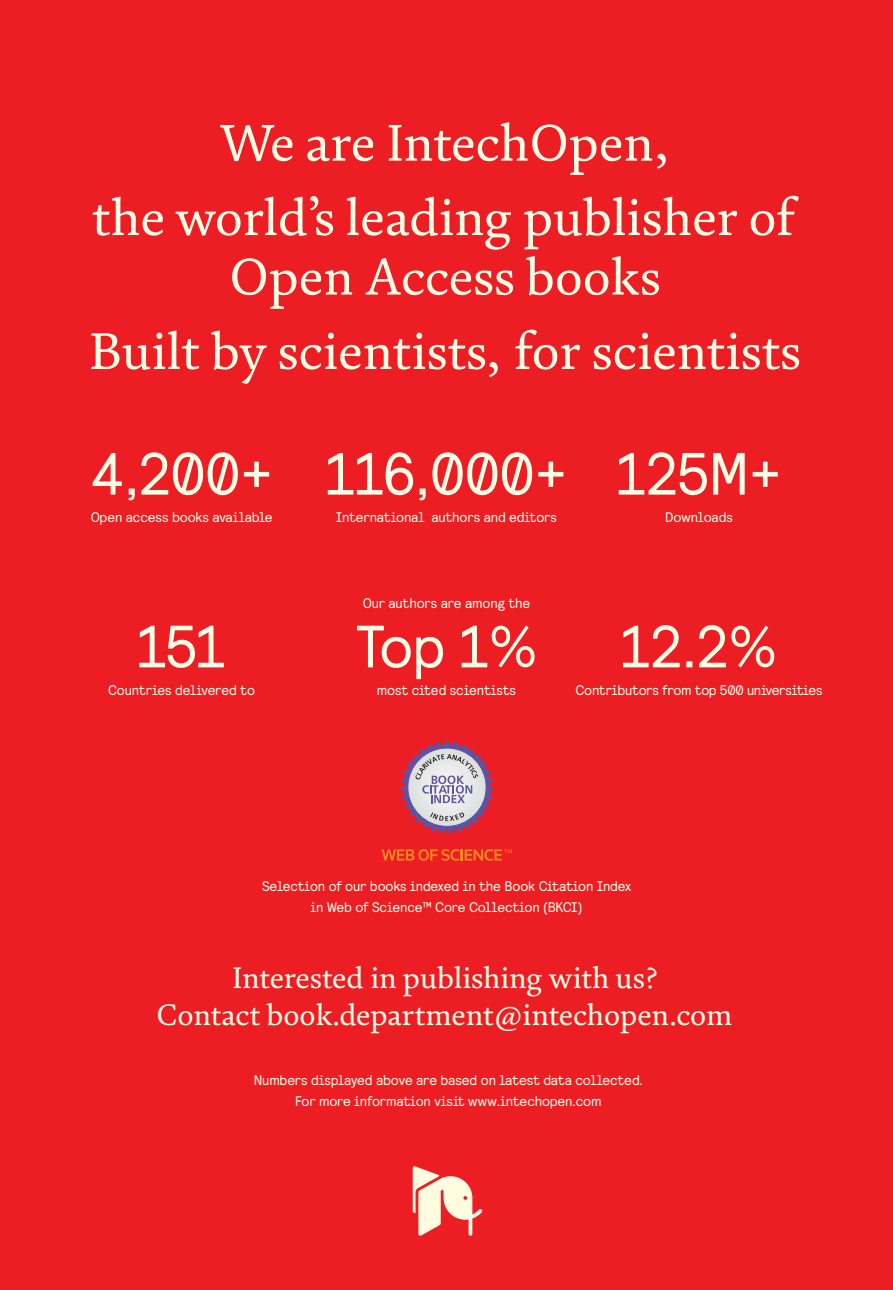
<style>
.page{position:relative;width:893px;height:1290px;background:#ed1d24}
.page>*{position:absolute;margin:0;border:0;box-sizing:border-box;transform-origin:0 0}
.t1{font:59.5px "Relative Faux";letter-spacing:-.01em;color:#fffde5}
.t2{font:52.5px/74.4px "FS Brabo";color:#fffde5;text-align:center}
.t3{font:30.28px/36.4px "FS Brabo";letter-spacing:-.005em;color:#fffde5;text-align:center}
.t4{font:14px/21px "Relative Faux";letter-spacing:-.015em;color:#fffde5;text-align:center}
</style>
<div class="page">
<svg style="left:413px;top:1166px;width:70px;height:70px"></svg>
<svg style="left:400px;top:740px;width:94px;height:94px"></svg>
<svg style="left:382px;top:849px;width:130px;height:12px"></svg>
<h2 class="t2" style="left:92px;top:104px;width:704px">We are IntechOpen,<br>the world’s leading publisher of</h2>
<h2 class="t2" style="left:89px;top:237px;width:713px">Open Access books<br>Built by scientists, for scientists</h2>
<h1 class="t1" style="left:91px;top:435px;width:183px">4,200+</h1>
<p class="t4" style="left:91px;top:506px;width:183px">Open access books available</p>
<h1 class="t1" style="left:138px;top:608px;width:89px">151</h1>
<p class="t4" style="left:108px;top:679px;width:148px">Countries delivered to</p>
<h1 class="t1" style="left:326px;top:435px;width:242px">116,000+</h1>
<p class="t4" style="left:336px;top:506px;width:223px">International authors and editors</p>
<h1 class="t1" style="left:617px;top:435px;width:166px">125M+</h1>
<p class="t4" style="left:665px;top:506px;width:70px">Downloads</p>
<p class="t4" style="left:363px;top:592px;width:169px">Our authors are among the</p>
<h1 class="t1" style="left:356px;top:608px;width:183px">Top 1%</h1>
<p class="t4" style="left:377px;top:679px;width:141px">most cited scientists</p>
<h1 class="t1" style="left:621px;top:608px;width:157px">12.2%</h1>
<p class="t4" style="left:576px;top:679px;width:249px">Contributors from top 500 universities</p>
<p class="t4" style="left:262px;top:875px;width:371px">Selection of our books indexed in the Book Citation Index in Web of Science™ Core Collection (BKCI)</p>
<h3 class="t3" style="left:157px;top:959px;width:577px">Interested in publishing with us?<br>Contact book.department@intechopen.com</h3>
<p class="t4" style="left:254px;top:1069px;width:390px">Numbers displayed above are based on latest data collected.<br>For more information visit www.intechopen.com</p>
</div>
